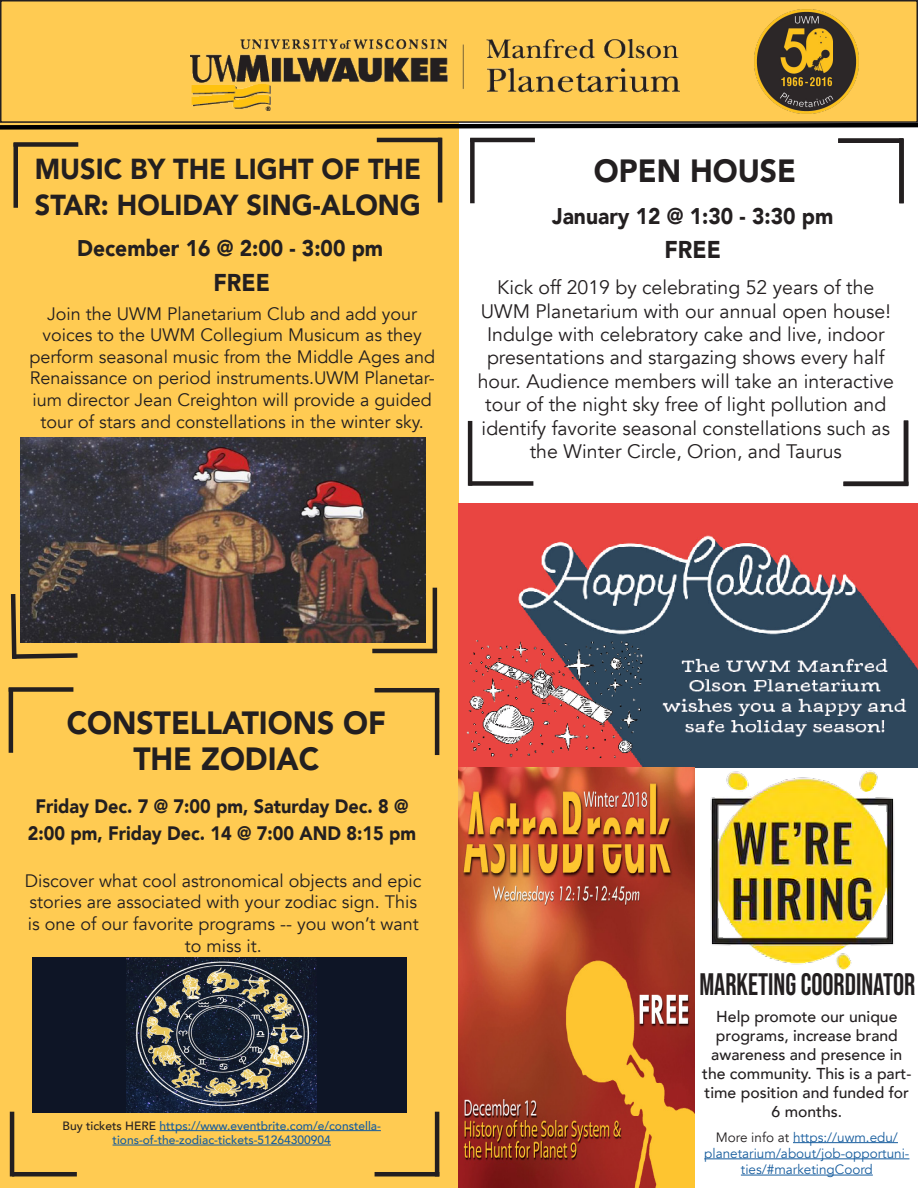
<style>
.page{position:relative;width:918px;height:1188px;background:#fff}
.page>*{position:absolute;margin:0;border:0;box-sizing:border-box;transform-origin:0 0}
.t1{font:900 32.1px "Avenir";color:#231f20;scale:.93 1}
.t2{font:31.05px "Bebas Neue";color:#231f20;scale:.89 1}
.t3{font:900 28.95px/36px "Avenir";color:#231f20;scale:.93 1}
.Title_2{font:900 24.3px "Avenir";color:#231f20;scale:.93 1}
.Title_2-2{font:900 22.65px "Avenir";color:#231f20;scale:.93 1}
.t4{font:19.5px/23.4px "Avenir";color:#231f20;text-align:center}
.Title_2-3{font:900 19.5px/27px "Avenir";color:#231f20;text-align:center;scale:.93 1}
.t5{font:18px/21.6px "Avenir";color:#231f20;text-align:center}
.t6{font:500 15.75px/18.9px "Avenir";color:#231f20;text-align:center}
.t7{font:13.5px/16.2px "Avenir";color:#175d9e;text-align:center}
.t8{font:500 12px/14.4px "Avenir";color:#175d9e;text-align:center}
.s1{color:#231f20}
</style>
<div class="page">
<img style="left:710px;top:770px;width:185px;height:200px">
<div style="left:0;top:98px;width:458px;height:1089px;background:#ffcb52"></div>
<div style="left:1px;top:1px;width:916px;height:121px;background:#ffcb52"></div>
<div style="left:0;top:0;width:918px;height:123px;border:2px solid #231f20"></div>
<img style="left:190px;top:40px;width:489px;height:71px">
<svg style="left:0;top:121px;width:918px;height:11px"></svg>
<img style="left:754px;top:9px;width:105px;height:105px">
<div style="left:9px;top:687px;width:64px;height:5px;background:#231f20"></div>
<hr style="left:9px;top:688px;width:4px;height:65px;background:#231f20">
<hr style="left:435px;top:690px;width:4px;height:65px;background:#231f20">
<hr style="left:375px;top:688px;width:64px;height:4px;background:#231f20">
<hr style="left:375px;top:1172px;width:64px;height:4px;background:#231f20">
<hr style="left:435px;top:1112px;width:4px;height:64px;background:#231f20">
<hr style="left:10px;top:1112px;width:4px;height:64px;background:#231f20">
<hr style="left:12px;top:1172px;width:65px;height:4px;background:#231f20">
<hr style="left:468px;top:421px;width:4px;height:65px;background:#231f20">
<div style="left:469px;top:481px;width:64px;height:5px;background:#231f20"></div>
<hr style="left:843px;top:482px;width:65px;height:4px;background:#231f20">
<hr style="left:904px;top:421px;width:4px;height:64px;background:#231f20">
<div style="left:899px;top:138px;width:5px;height:65px;background:#231f20"></div>
<div style="left:838px;top:138px;width:65px;height:5px;background:#231f20"></div>
<hr style="left:470px;top:138px;width:65px;height:4px;background:#231f20">
<div style="left:470px;top:138px;width:5px;height:65px;background:#231f20"></div>
<div style="left:14px;top:142px;width:64px;height:5px;background:#231f20"></div>
<hr style="left:14px;top:143px;width:4px;height:65px;background:#231f20">
<hr style="left:438px;top:138px;width:4px;height:65px;background:#231f20">
<hr style="left:377px;top:138px;width:65px;height:4px;background:#231f20">
<svg style="left:10px;top:594px;width:68px;height:65px"></svg>
<hr style="left:372px;top:649px;width:65px;height:4px;background:#231f20">
<hr style="left:433px;top:588px;width:4px;height:64px;background:#231f20">
<img style="left:20px;top:438px;width:406px;height:205px">
<img style="left:458px;top:504px;width:460px;height:264px">
<hr style="left:160px;top:1130px;width:221px;height:1px;background:#175d9e">
<hr style="left:113px;top:1145px;width:218px;height:1px;background:#175d9e">
<img style="left:126px;top:957px;width:192px;height:156px">
<div style="left:32px;top:957px;width:94px;height:156px;background:#0e1526"></div>
<div style="left:318px;top:957px;width:89px;height:156px;background:#0e1526"></div>
<img style="left:458px;top:768px;width:237px;height:420px">
<hr style="left:793px;top:1142px;width:105px;height:1px;background:#175d9e">
<hr style="left:704px;top:1159px;width:205px;height:1px;background:#175d9e">
<hr style="left:741px;top:1175px;width:132px;height:1px;background:#175d9e">
<p class="t3" style="left:35px;top:150px;width:417px">MUSIC BY THE LIGHT OF THE<br>STAR: HOLIDAY SING-ALONG</p>
<p class="Title_2-2" style="left:77px;top:229px;width:330px">December 16 @ 2:00 - 3:00 pm</p>
<p class="Title_2" style="left:214px;top:261px;width:62px">FREE</p>
<p class="t5" style="left:29px;top:303px;width:407px">Join the UWM Planetarium Club and add your voices to the UWM Collegium Musicum as they perform seasonal music from the Middle Ages and Renaissance on period instruments.UWM Planetar&shy;ium director Jean Creighton will provide a guided tour of stars and constellations in the winter sky.</p>
<p class="t1" style="left:594px;top:143px;width:219px">OPEN HOUSE</p>
<p class="Title_2-2" style="left:552px;top:196px;width:304px">January 12 @ 1:30 - 3:30 pm</p>
<p class="Title_2" style="left:665px;top:229px;width:62px">FREE</p>
<p class="t4" style="left:478px;top:276px;width:418px">Kick off 2019 by celebrating 52 years of the UWM Planetarium with our annual open house!<br>Indulge with celebratory cake and live, indoor presentations and stargazing shows every half hour. Audience members will take an interactive tour of the night sky free of light pollution and identify favorite seasonal constellations such as the Winter Circle, Orion, and Taurus</p>
<p class="t1" style="left:67px;top:695px;width:345px">CONSTELLATIONS OF</p>
<p class="t1" style="left:133px;top:731px;width:202px">THE ZODIAC</p>
<p class="Title_2-3" style="left:28px;top:792px;width:419px">Friday Dec. 7 @ 7:00 pm, Saturday Dec. 8 @<br>2:00 pm, Friday Dec. 14 @ 7:00 AND 8:15 pm</p>
<p class="t5" style="left:25px;top:870px;width:398px">Discover what cool astronomical objects and epic stories are associated with your zodiac sign. This is one of our favorite programs -- you won’t want to miss it.</p>
<p class="t8" style="left:63px;top:1118px;width:320px"><span class="s1">Buy tickets HERE</span> https://www.eventbrite.com/e/constella&shy;tions-of-the-zodiac-tickets-51264300904</p>
<p class="t2" style="left:699px;top:967px;width:244px">MARKETING COORDINATOR</p>
<p class="t6" style="left:702px;top:1006px;width:211px">Help promote our unique programs, increase brand awareness and presence in the community. This is a part&shy;time position and funded for<br>6 months.</p>
<p class="t7" style="left:704px;top:1129px;width:207px"><span class="s1">More info at</span> https://uwm.edu/ planetarium/about/job-opportuni&shy;ties/#marketingCoord</p>
</div>
